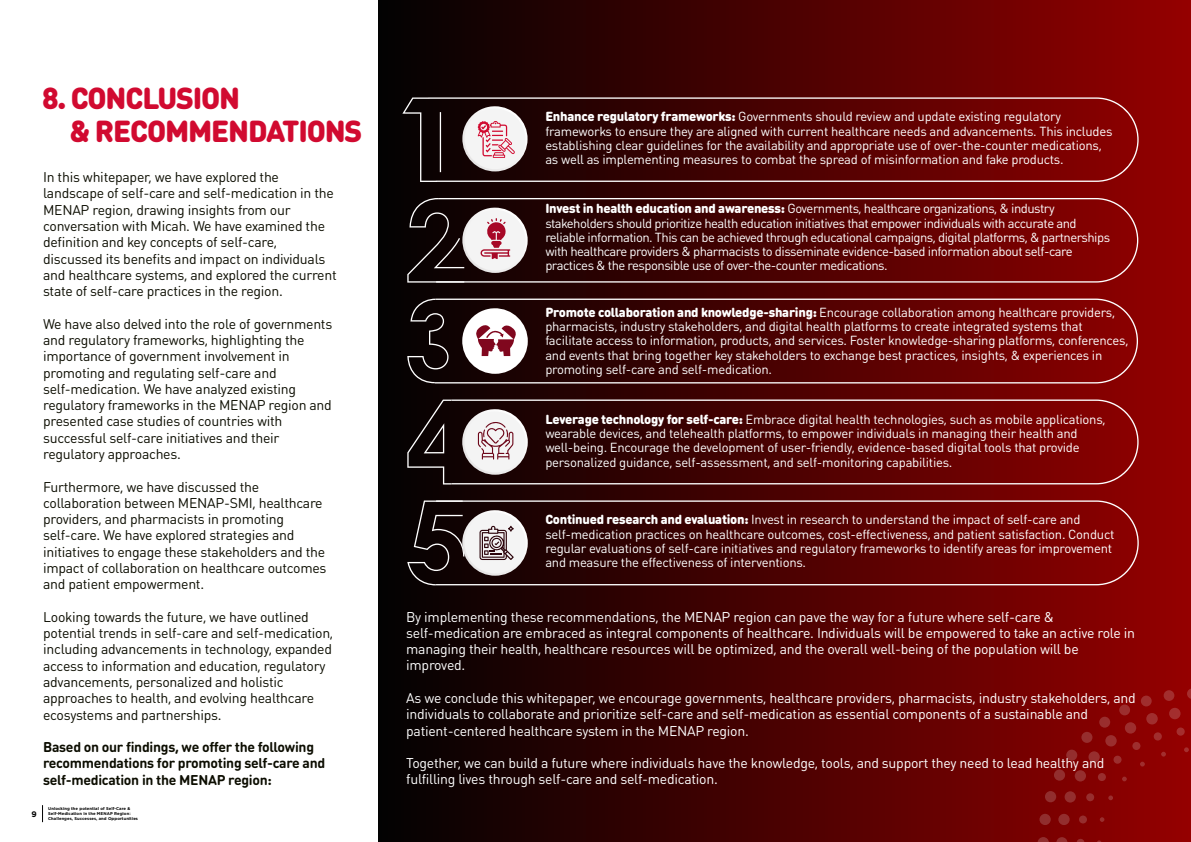
<style>
.page{position:relative;width:1191px;height:842px;background:#fff}
.page>*{position:absolute;margin:0;border:0;box-sizing:border-box;transform-origin:0 0}
.t1{font:900 30px/33.2px "DIN Round Pro";letter-spacing:-.04em;color:#d10a30}
.t2{font:14px/16.3px "DIN Round Pro";letter-spacing:-.02em;color:#0c0d00}
.t3{font:14px/16.3px "DIN Round Pro";letter-spacing:-.02em;color:#fff}
.t4{font:700 14px/16.3px "DIN Round Pro";letter-spacing:-.02em;color:#0c0d00}
.t5{font:13px/14.3px "DIN Round Pro";letter-spacing:-.02em;color:#fff}
.t6{font:13px/14.3px "DIN Round Pro";letter-spacing:-.04em;color:#fff}
.t7{font:700 8px "Gotham";color:#000}
.t8{font:700 4.1px/4.9px "Gotham";letter-spacing:.02em;color:#000}
.s1{font-weight:900}
</style>
<div class="page">
<div style="left:378px;top:0;width:813px;height:842px;background:linear-gradient(to right,#020303,#950101)"></div>
<svg style="left:1184px;top:747px;width:4px;height:5px"></svg>
<svg style="left:1161px;top:752px;width:5px;height:5px"></svg>
<svg style="left:1140px;top:762px;width:4px;height:4px"></svg>
<svg style="left:1122px;top:777px;width:4px;height:4px"></svg>
<svg style="left:1108px;top:795px;width:5px;height:5px"></svg>
<svg style="left:1099px;top:817px;width:5px;height:5px"></svg>
<svg style="left:1076px;top:839px;width:8px;height:3px"></svg>
<div style="left:1176px;top:727px;width:8px;height:9px;background:#a42e2e;border-radius:50%"></div>
<div style="left:1153px;top:732px;width:8px;height:8px;background:#a12e2e;border-radius:50%"></div>
<div style="left:1132px;top:742px;width:8px;height:8px;background:#9e2e2e;border-radius:50%"></div>
<div style="left:1113px;top:756px;width:8px;height:8px;background:#9b2e2e;border-radius:50%"></div>
<div style="left:1097px;top:773px;width:9px;height:8px;background:#992e2e;border-radius:50%"></div>
<div style="left:1086px;top:793px;width:8px;height:8px;background:#972e2e;border-radius:50%"></div>
<div style="left:1079px;top:815px;width:8px;height:8px;background:#962e2e;border-radius:50%"></div>
<svg style="left:1056px;top:837px;width:11px;height:5px"></svg>
<div style="left:1169px;top:708px;width:11px;height:11px;background:#a32e2e;border-radius:50%"></div>
<div style="left:1146px;top:713px;width:11px;height:11px;background:#a02e2e;border-radius:50%"></div>
<svg style="left:1124px;top:722px;width:12px;height:12px"></svg>
<div style="left:1105px;top:735px;width:11px;height:11px;background:#9a2e2e;border-radius:50%"></div>
<div style="left:1088px;top:751px;width:11px;height:11px;background:#972e2e;border-radius:50%"></div>
<div style="left:1074px;top:770px;width:12px;height:11px;background:#962e2e;border-radius:50%"></div>
<div style="left:1064px;top:791px;width:11px;height:11px;background:#942e2e;border-radius:50%"></div>
<div style="left:1058px;top:814px;width:11px;height:11px;background:#932e2e;border-radius:50%"></div>
<svg style="left:1037px;top:837px;width:12px;height:5px"></svg>
<svg style="left:1187px;top:688px;width:4px;height:11px"></svg>
<div style="left:1163px;top:690px;width:11px;height:11px;background:#a32e2e;border-radius:50%"></div>
<div style="left:1140px;top:696px;width:11px;height:10px;background:#9f2e2e;border-radius:50%"></div>
<div style="left:1119px;top:704px;width:11px;height:11px;background:#9c2e2e;border-radius:50%"></div>
<div style="left:1099px;top:717px;width:11px;height:11px;background:#992e2e;border-radius:50%"></div>
<div style="left:1081px;top:732px;width:11px;height:11px;background:#962e2e;border-radius:50%"></div>
<div style="left:1066px;top:750px;width:11px;height:11px;background:#942e2e;border-radius:50%"></div>
<div style="left:1054px;top:769px;width:11px;height:12px;background:#922e2e;border-radius:50%"></div>
<div style="left:1045px;top:791px;width:11px;height:11px;background:#912e2e;border-radius:50%"></div>
<div style="left:1039px;top:814px;width:11px;height:11px;background:#902e2e;border-radius:50%"></div>
<svg style="left:42px;top:805px;width:1px;height:17px"></svg>
<svg style="left:402px;top:97px;width:736px;height:85px;background:#530a0a"></svg>
<svg style="left:528px;top:198px;width:610px;height:85px;background:#590909"></svg>
<svg style="left:448px;top:299px;width:690px;height:84px;background:#550606"></svg>
<svg style="left:407px;top:299px;width:41px;height:84px;background:#211919"></svg>
<svg style="left:407px;top:400px;width:44px;height:84px;background:#1d1515"></svg>
<svg style="left:451px;top:399px;width:687px;height:85px;background:#560808"></svg>
<svg style="left:528px;top:500px;width:610px;height:85px;background:#580808"></svg>
<svg style="left:462px;top:106px;width:66px;height:66px"></svg>
<svg style="left:407px;top:198px;width:121px;height:85px"></svg>
<svg style="left:462px;top:308px;width:66px;height:66px"></svg>
<svg style="left:462px;top:409px;width:66px;height:66px"></svg>
<svg style="left:407px;top:500px;width:121px;height:85px"></svg>
<hr style="left:440px;top:112px;width:1px;height:60px;background:#fff">
<h1 class="t1" style="left:69px;top:79px;width:294px;text-indent:-27px">8. CONCLUSION<br>&amp; RECOMMENDATIONS</h1>
<p class="t2" style="left:43px;top:168px;width:295px">In this whitepaper, we have explored the landscape of self-care and self-medication in the MENAP region, drawing insights from our conversation with Micah. We have examined the definition and key concepts of self-care, discussed its benefits and impact on individuals and healthcare systems, and explored the current state of self-care practices in the region.</p>
<p class="t2" style="left:43px;top:315px;width:291px">We have also delved into the role of governments and regulatory frameworks, highlighting the importance of government involvement in promoting and regulating self-care and self-medication. We have analyzed existing regulatory frameworks in the MENAP region and presented case studies of countries with successful self-care initiatives and their regulatory approaches.</p>
<p class="t2" style="left:43px;top:478px;width:285px">Furthermore, we have discussed the collaboration between MENAP-SMI, healthcare providers, and pharmacists in promoting self-care. We have explored strategies and initiatives to engage these stakeholders and the impact of collaboration on healthcare outcomes and patient empowerment.</p>
<p class="t2" style="left:43px;top:608px;width:292px">Looking towards the future, we have outlined potential trends in self-care and self-medication, including advancements in technology, expanded access to information and education, regulatory advancements, personalized and holistic approaches to health, and evolving healthcare ecosystems and partnerships.</p>
<p class="t4" style="left:43px;top:738px;width:284px">Based on our findings, we offer the following recommendations for promoting self-care and self-medication in the MENAP region:</p>
<p class="t7" style="left:31px;top:809px;width:7px">9</p>
<p class="t8" style="left:48px;top:806px;width:91px">Unlocking the potential of Self-Care &amp;<br>Self-Medication in the MENAP Region:<br>Challenges, Successes, and Opportunities</p>
<p class="t5" style="left:545px;top:109px;width:569px"><span class="s1">Enhance regulatory frameworks:</span> Governments should review and update existing regulatory frameworks to ensure they are aligned with current healthcare needs and advancements. This includes establishing clear guidelines for the availability and appropriate use of over-the-counter medications, as well as implementing measures to combat the spread of misinformation and fake products.</p>
<p class="t6" style="left:545px;top:201px;width:566px"><span class="s1">Invest in health education and awareness:</span> Governments, healthcare organizations, &amp; industry stakeholders should prioritize health education initiatives that empower individuals with accurate and reliable information. This can be achieved through educational campaigns, digital platforms, &amp; partnerships with healthcare providers &amp; pharmacists to disseminate evidence-based information about self-care practices &amp; the responsible use of over-the-counter medications.</p>
<p class="t5" style="left:545px;top:304px;width:584px"><span class="s1">Promote collaboration and knowledge-sharing:</span> Encourage collaboration among healthcare providers, pharmacists, industry stakeholders, and digital health platforms to create integrated systems that facilitate access to information, products, and services. Foster knowledge-sharing platforms, conferences, and events that bring together key stakeholders to exchange best practices, insights, &amp; experiences in promoting self-care and self-medication.</p>
<p class="t5" style="left:545px;top:411px;width:562px"><span class="s1">Leverage technology for self-care:</span> Embrace digital health technologies, such as mobile applications, wearable devices, and telehealth platforms, to empower individuals in managing their health and well-being. Encourage the development of user-friendly, evidence-based digital tools that provide personalized guidance, self-assessment, and self-monitoring capabilities.</p>
<p class="t5" style="left:545px;top:512px;width:570px"><span class="s1">Continued research and evaluation:</span> Invest in research to understand the impact of self-care and self-medication practices on healthcare outcomes, cost-effectiveness, and patient satisfaction. Conduct regular evaluations of self-care initiatives and regulatory frameworks to identify areas for improvement and measure the effectiveness of interventions.</p>
<p class="t3" style="left:406px;top:608px;width:730px">By implementing these recommendations, the MENAP region can pave the way for a future where self-care &amp; self-medication are embraced as integral components of healthcare. Individuals will be empowered to take an active role in managing their health, healthcare resources will be optimized, and the overall well-being of the population will be improved.</p>
<p class="t3" style="left:406px;top:689px;width:731px">As we conclude this whitepaper, we encourage governments, healthcare providers, pharmacists, industry stakeholders, and individuals to collaborate and prioritize self-care and self-medication as essential components of a sustainable and patient-centered healthcare system in the MENAP region.</p>
<p class="t3" style="left:406px;top:754px;width:699px">Together, we can build a future where individuals have the knowledge, tools, and support they need to lead healthy and fulfilling lives through self-care and self-medication.</p>
</div>
